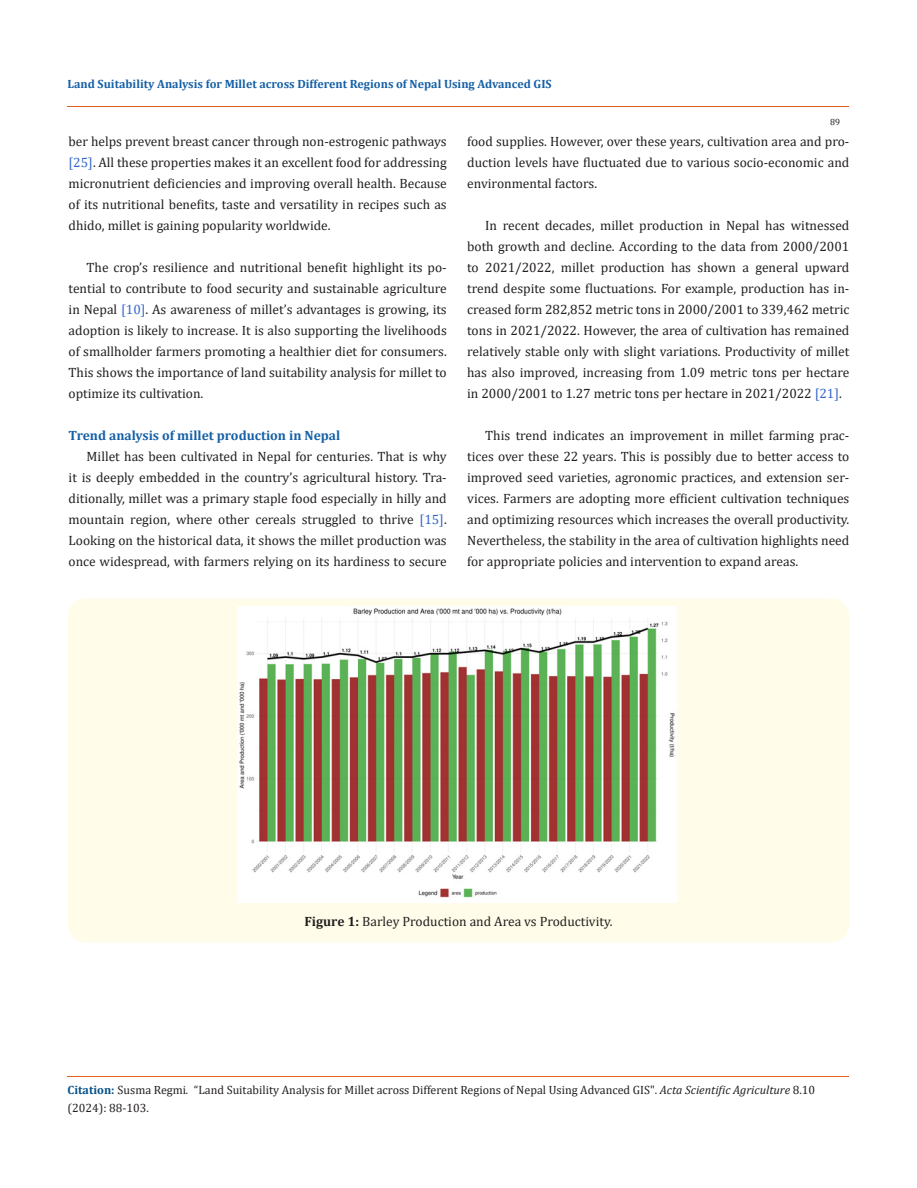
<style>
.page{position:relative;width:917px;height:1188px;background:#fff}
.page>*{position:absolute;margin:0;border:0;box-sizing:border-box;transform-origin:0 0}
.t1{font:13.5px/21px "Cambria";color:#231f20;text-align:justify}
.Heading_2{font:700 13.5px "Cambria";color:#1560a6}
.t2{font:12px/18px "Cambria";color:#231f20}
.t3{font:700 12px "Cambria";color:#1560a6}
.t4{font:9px "Cambria";color:#231f20}
.s1{color:#36c}
.s2{font-weight:700}
.s3{font-weight:700;color:#035089}
.s4{font-style:italic}
</style>
<div class="page">
<hr style="left:67px;top:107px;width:782px;height:1px;background:#e05d1a">
<div style="left:67px;top:598px;width:782px;height:344px;background:#fffde9;border-radius:18px"></div>
<img style="left:237px;top:606px;width:439px;height:296px">
<hr style="left:67px;top:1077px;width:782px;height:1px;background:#e05d1a">
<p class="t3" style="left:67px;top:76px;width:485px">Land Suitability Analysis for Millet across Different Regions of Nepal Using Advanced GIS</p>
<p class="t4" style="left:830px;top:117px;width:11px">89</p>
<p class="t1" style="left:69px;top:130px;width:380px">ber helps prevent breast cancer through non-estrogenic pathways <span class="s1">[25]</span>. All these properties makes it an excellent food for addressing micronutrient deficiencies and improving overall health. Because of its nutritional benefits, taste and versatility in recipes such as dhido, millet is gaining popularity worldwide.</p>
<p class="t1" style="left:69px;top:256px;width:380px;text-indent:18px">The crop’s resilience and nutritional benefit highlight its po&shy;tential to contribute to food security and sustainable agriculture in Nepal <span class="s1">[10]</span>. As awareness of millet’s advantages is growing, its adoption is likely to increase. It is also supporting the livelihoods of smallholder farmers promoting a healthier diet for consumers.<br>This shows the importance of land suitability analysis for millet to optimize its cultivation.</p>
<p class="Heading_2" style="left:69px;top:425px;width:273px">Trend analysis of millet production in Nepal</p>
<p class="t1" style="left:69px;top:445px;width:380px;text-indent:18px">Millet has been cultivated in Nepal for centuries. That is why it is deeply embedded in the country’s agricultural history. Tra&shy;ditionally, millet was a primary staple food especially in hilly and mountain region, where other cereals struggled to thrive <span class="s1">[15]</span>.<br>Looking on the historical data, it shows the millet production was once widespread, with farmers relying on its hardiness to secure</p>
<p class="t1" style="left:467px;top:130px;width:384px">food supplies. However, over these years, cultivation area and pro&shy;duction levels have fluctuated due to various socio-economic and environmental factors.</p>
<p class="t1" style="left:467px;top:214px;width:384px;text-indent:18px">In recent decades, millet production in Nepal has witnessed both growth and decline. According to the data from 2000/2001 to 2021/2022, millet production has shown a general upward trend despite some fluctuations. For example, production has in&shy;creased form 282,852 metric tons in 2000/2001 to 339,462 metric tons in 2021/2022. However, the area of cultivation has remained relatively stable only with slight variations. Productivity of millet has also improved, increasing from 1.09 metric tons per hectare in 2000/2001 to 1.27 metric tons per hectare in 2021/2022 <span class="s1">[21]</span>.</p>
<p class="t1" style="left:467px;top:424px;width:384px;text-indent:18px">This trend indicates an improvement in millet farming prac&shy;tices over these 22 years. This is possibly due to better access to improved seed varieties, agronomic practices, and extension ser&shy;vices. Farmers are adopting more efficient cultivation techniques and optimizing resources which increases the overall productivity.<br>Nevertheless, the stability in the area of cultivation highlights need for appropriate policies and intervention to expand areas.</p>
<p class="t1" style="left:304px;top:910px;width:309px"><span class="s2">Figure 1:</span> Barley Production and Area vs Productivity.</p>
<p class="t2" style="left:68px;top:1081px;width:749px"><span class="s3">Citation:</span> Susma Regmi<span class="s4">.</span> “Land Suitability Analysis for Millet across Different Regions of Nepal Using Advanced GIS". <span class="s4">Acta Scientific Agriculture</span> 8.10 (2024): 88-103.</p>
</div>
